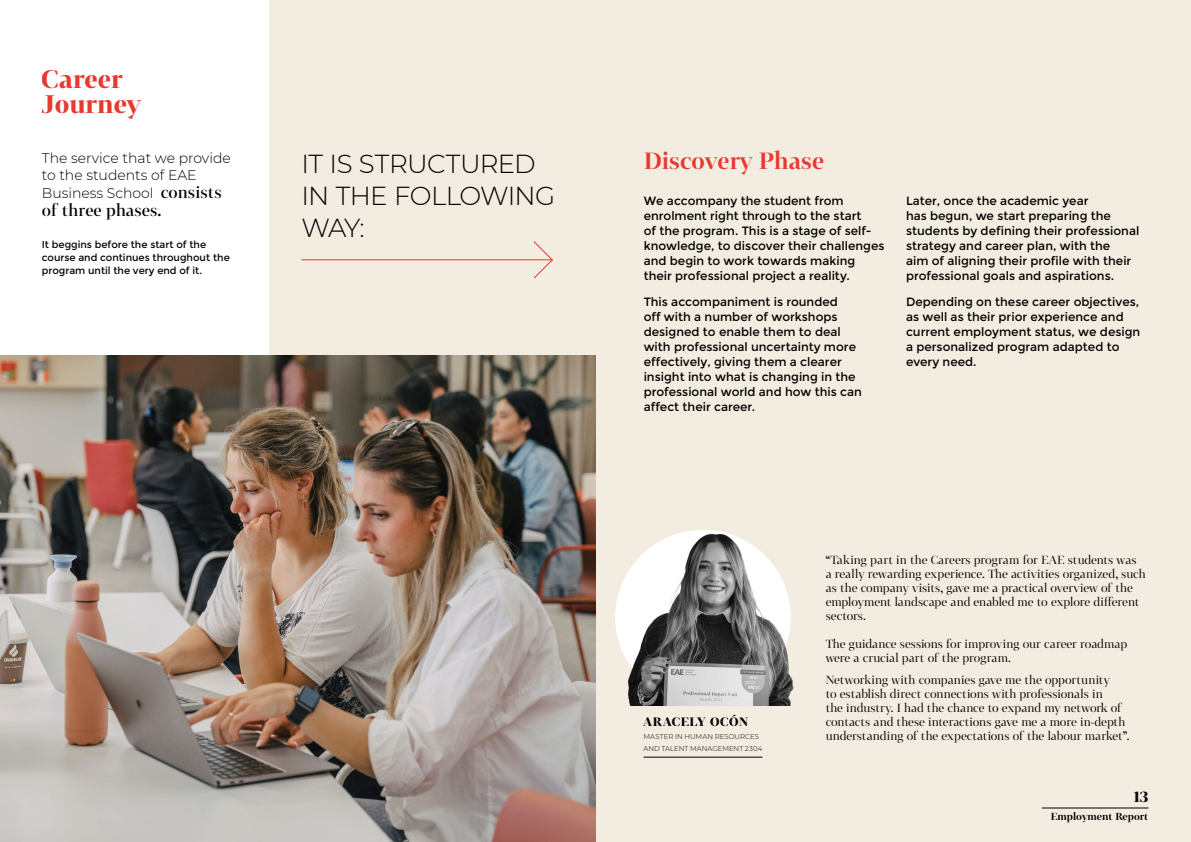
<style>
.page{position:relative;width:1191px;height:842px;background:#fff}
.page>*{position:absolute;margin:0;border:0;box-sizing:border-box;transform-origin:0 0}
.t1{font:300 26px/32px "Montserrat";letter-spacing:-.025em;color:#000}
.t2{font:700 25px/25px "Tabac G1";color:#e7392f}
.t3{font:600 23px "Tabac G1";color:#e7392f}
.t4{font:500 16px "Tabac G1";color:#000}
.t5{font:700 15px "Tabac G1";color:#000}
.t6{font:300 14px/17.5px "Montserrat";color:#000}
.t7{font:12px/15px "Montserrat";color:#000}
.t8{font:700 12px "Tabac G1";letter-spacing:.045em;color:#000}
.t9{font:11.5px/14px "Tabac G1";letter-spacing:-.005em;color:#000}
.t10{font:10px/13px "Montserrat";color:#000}
.t11{font:600 10px "Tabac G1";color:#000}
.t12{font:300 7px/12px "Montserrat";letter-spacing:.005em;color:#000}
.s1{font-family:"Tabac G1";font-weight:500;font-size:16px}
</style>
<div class="page">
<div style="left:269px;top:0;width:922px;height:842px;background:#f3ece0"></div>
<hr style="left:1041px;top:808px;width:107px;height:1px;background:#000">
<hr style="left:301px;top:259px;width:252px;height:1px;background:#e7392f">
<svg style="left:532px;top:241px;width:21px;height:38px"></svg>
<img style="left:0;top:356px;width:595px;height:486px">
<img style="left:624px;top:530px;width:170px;height:175px">
<hr style="left:643px;top:757px;width:119px;height:1px;background:#000">
<h2 class="t2" style="left:42px;top:66px;width:100px">Career<br>Journey</h2>
<p class="t6" style="left:42px;top:149px;width:190px">The service that we provide to the students of EAE<br>Business School <span class="s1">consists</span></p>
<h3 class="t4" style="left:42px;top:200px;width:121px">of three phases.</h3>
<p class="t10" style="left:42px;top:238px;width:189px">It beggins before the start of the course and continues throughout the program until the very end of it.</p>
<h1 class="t1" style="left:301px;top:147px;width:255px">IT IS STRUCTURED<br>IN THE FOLLOWING<br>WAY:</h1>
<h3 class="t3" style="left:643px;top:146px;width:182px">Discovery Phase</h3>
<p class="t7" style="left:643px;top:193px;width:242px">We accompany the student from enrolment right through to the start<br>of the program. This is a stage of self&shy;knowledge, to discover their challenges and begin to work towards making their professional project a reality.</p>
<p class="t7" style="left:643px;top:295px;width:220px">This accompaniment is rounded<br>off with a number of workshops designed to enable them to deal with professional uncertainty more effectively, giving them a clearer insight into what is changing in the professional world and how this can affect their career.</p>
<p class="t7" style="left:906px;top:193px;width:235px">Later, once the academic year<br>has begun, we start preparing the students by defining their professional strategy and career plan, with the<br>aim of aligning their profile with their professional goals and aspirations.</p>
<p class="t7" style="left:906px;top:295px;width:236px">Depending on these career objectives, as well as their prior experience and current employment status, we design a personalized program adapted to every need.</p>
<p class="t8" style="left:643px;top:714px;width:106px">ARACELY OCÓN</p>
<p class="t12" style="left:643px;top:731px;width:120px">MASTER IN HUMAN RESOURCES<br>AND TALENT MANAGEMENT 2304</p>
<p class="t9" style="left:825px;top:553px;width:321px">“Taking part in the Careers program for EAE students was<br>a really rewarding experience. The activities organized, such as the company visits, gave me a practical overview of the employment landscape and enabled me to explore different sectors.</p>
<p class="t9" style="left:825px;top:637px;width:303px">The guidance sessions for improving our career roadmap were a crucial part of the program.</p>
<p class="t9" style="left:825px;top:673px;width:305px">Networking with companies gave me the opportunity<br>to establish direct connections with professionals in<br>the industry. I had the chance to expand my network of contacts and these interactions gave me a more in-depth understanding of the expectations of the labour market”.</p>
<p class="t5" style="left:1133px;top:787px;width:16px">13</p>
<p class="t11" style="left:1051px;top:810px;width:99px">Employment Report</p>
</div>
